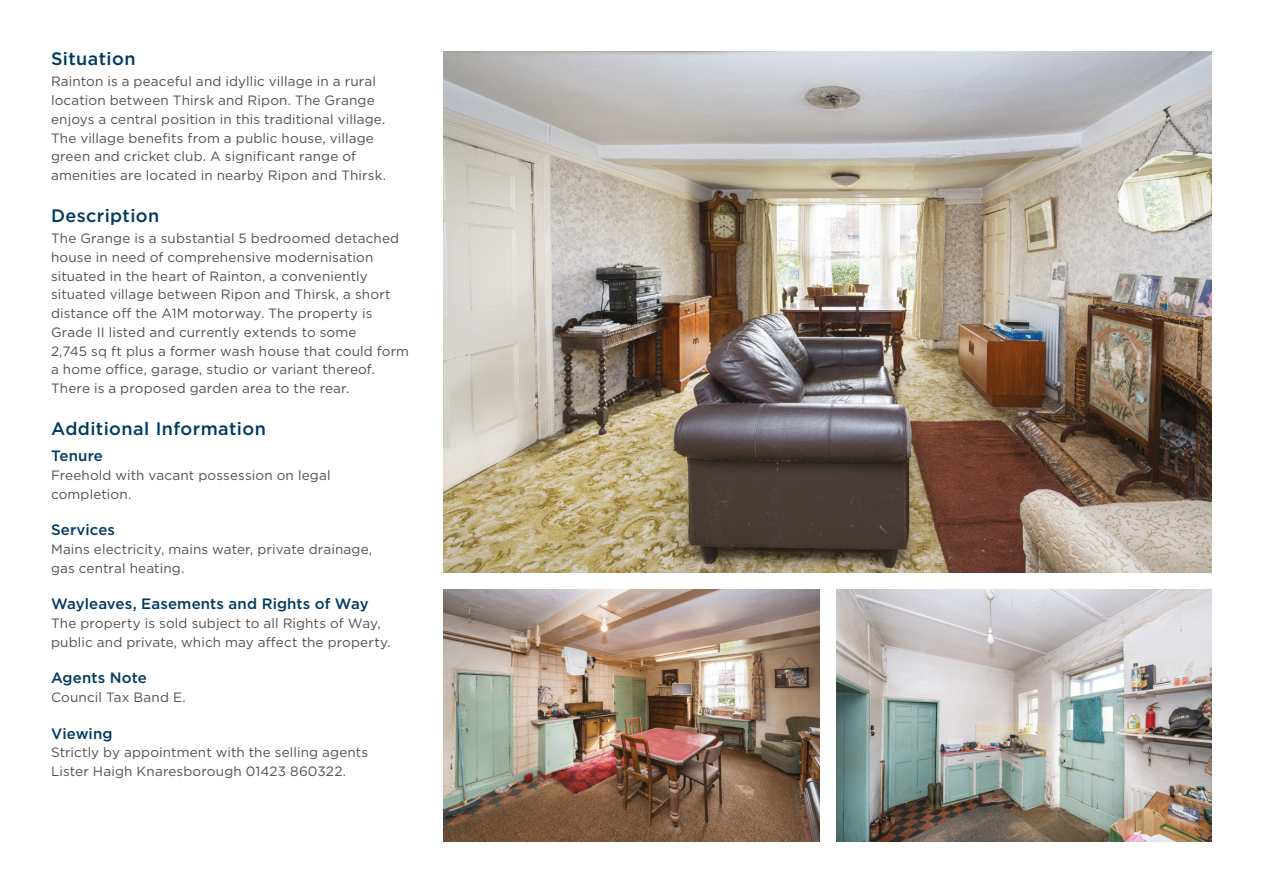
<style>
.page{position:relative;width:1263px;height:893px;background:#fff}
.page>*{position:absolute;margin:0;border:0;box-sizing:border-box;transform-origin:0 0}
.t1{font:500 18px "Gotham";letter-spacing:.02em;color:#003a60}
.t2{font:500 15px "Gotham";letter-spacing:.01em;color:#003a60}
.t3{font:13.5px/18.8px "Gotham";letter-spacing:.01em;color:#4f504f}
</style>
<div class="page">
<img style="left:444px;top:51px;width:768px;height:522px">
<img style="left:836px;top:590px;width:376px;height:252px">
<img style="left:444px;top:590px;width:375px;height:252px">
<h1 class="t1" style="left:51px;top:47px;width:86px">Situation</h1>
<p class="t3" style="left:51px;top:72px;width:337px">Rainton is a peaceful and idyllic village in a rural location between Thirsk and Ripon. The Grange enjoys a central position in this traditional village.<br>The village benefits from a public house, village green and cricket club. A significant range of amenities are located in nearby Ripon and Thirsk.</p>
<h1 class="t1" style="left:51px;top:204px;width:110px">Description</h1>
<p class="t3" style="left:51px;top:229px;width:359px">The Grange is a substantial 5 bedroomed detached house in need of comprehensive modernisation situated in the heart of Rainton, a conveniently situated village between Ripon and Thirsk, a short distance off the A1M motorway. The property is Grade II listed and currently extends to some<br>2,745 sq ft plus a former wash house that could form a home office, garage, studio or variant thereof.<br>There is a proposed garden area to the rear.</p>
<h1 class="t1" style="left:51px;top:417px;width:216px">Additional Information</h1>
<p class="t2" style="left:51px;top:446px;width:53px">Tenure</p>
<p class="t3" style="left:51px;top:466px;width:281px">Freehold with vacant possession on legal completion.</p>
<p class="t2" style="left:51px;top:520px;width:66px">Services</p>
<p class="t3" style="left:51px;top:540px;width:323px">Mains electricity, mains water, private drainage, gas central heating.</p>
<p class="t2" style="left:51px;top:594px;width:319px">Wayleaves, Easements and Rights of Way</p>
<p class="t3" style="left:51px;top:614px;width:341px">The property is sold subject to all Rights of Way, public and private, which may affect the property.</p>
<p class="t2" style="left:51px;top:668px;width:97px">Agents Note</p>
<p class="t3" style="left:51px;top:688px;width:136px">Council Tax Band E.</p>
<p class="t2" style="left:51px;top:723px;width:63px">Viewing</p>
<p class="t3" style="left:51px;top:743px;width:319px">Strictly by appointment with the selling agents<br>Lister Haigh Knaresborough 01423 860322.</p>
</div>
